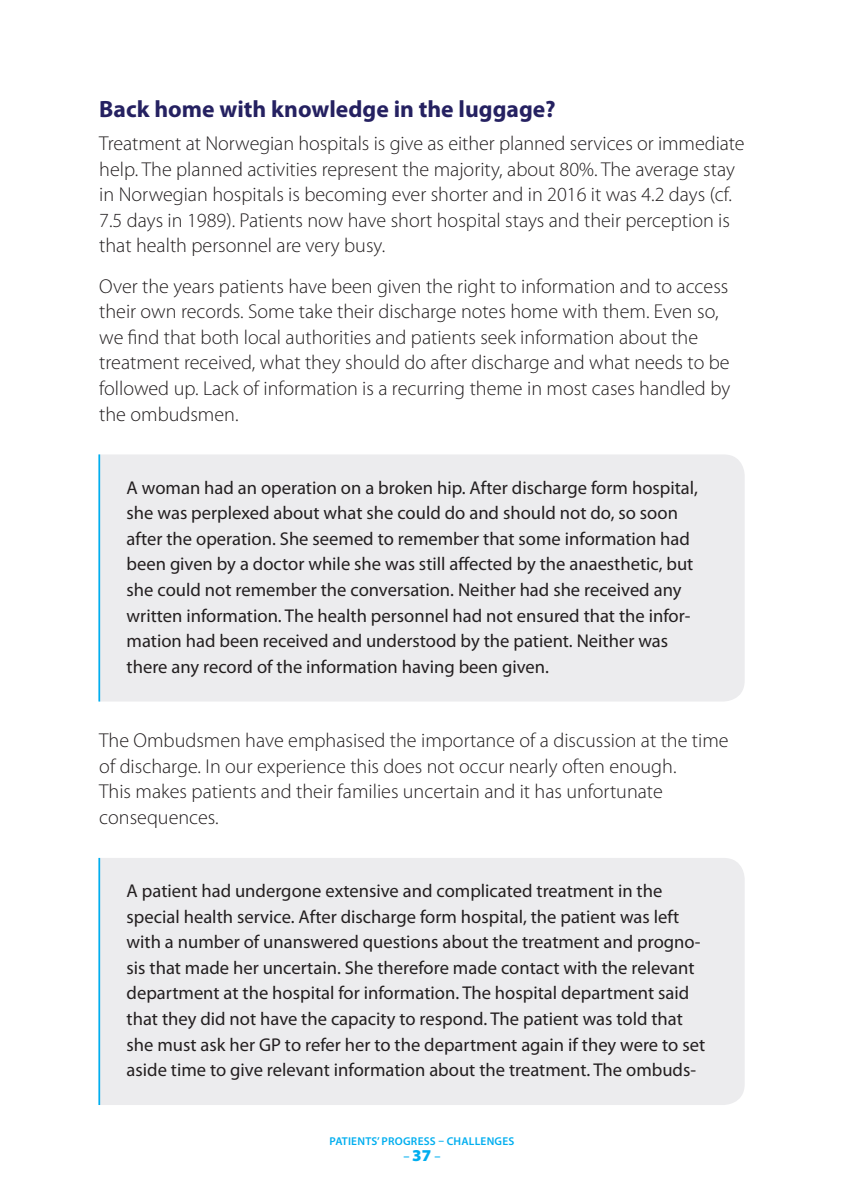
<style>
.page{position:relative;width:844px;height:1191px;background:#fff}
.page>*{position:absolute;margin:0;border:0;box-sizing:border-box;transform-origin:0 0}
.t1{font:700 23.62px "Myriad Pro";color:#252161}
.t2{font:300 20.12px/25.6px "Myriad Pro";color:#231f20}
.t3{font:18.55px/25.6px "Myriad Pro";color:#231f20}
.t4{font:600 12.25px "Myriad Pro";color:#00aeef}
.t5{font:600 11.38px "Myriad Pro";letter-spacing:.02em;color:#00aeef}
.s1{font-weight:900;font-size:16.62px}
</style>
<div class="page">
<div style="left:100px;top:454px;width:644px;height:247px;background:#ececee"></div>
<hr style="left:98px;top:454px;width:2px;height:247px;background:#00aeef">
<div style="left:100px;top:858px;width:644px;height:247px;background:#ececee"></div>
<hr style="left:98px;top:858px;width:2px;height:247px;background:#00aeef">
<p class="t1" style="left:99px;top:94px;width:458px">Back home with knowledge in the luggage?</p>
<p class="t2" style="left:99px;top:131px;width:646px">Treatment at Norwegian hospitals is give as either planned services or immediate help. The planned activities represent the majority, about 80%. The average stay in Norwegian hospitals is becoming ever shorter and in 2016 it was 4.2 days (cf.<br>7.5 days in 1989). Patients now have short hospital stays and their perception is that health personnel are very busy.</p>
<p class="t2" style="left:99px;top:273px;width:632px">Over the years patients have been given the right to information and to access their own records. Some take their discharge notes home with them. Even so, we find that both local authorities and patients seek information about the treatment received, what they should do after discharge and what needs to be followed up. Lack of information is a recurring theme in most cases handled by the ombudsmen.</p>
<p class="t3" style="left:126px;top:474px;width:572px">A woman had an operation on a broken hip. After discharge form hospital, she was perplexed about what she could do and should not do, so soon after the operation. She seemed to remember that some information had been given by a doctor while she was still affected by the anaesthetic, but she could not remember the conversation. Neither had she received any written information. The health personnel had not ensured that the infor&shy;mation had been received and understood by the patient. Neither was there any record of the information having been given.</p>
<p class="t2" style="left:99px;top:728px;width:630px">The Ombudsmen have emphasised the importance of a discussion at the time of discharge. In our experience this does not occur nearly often enough.<br>This makes patients and their families uncertain and it has unfortunate consequences.</p>
<p class="t3" style="left:126px;top:878px;width:580px">A patient had undergone extensive and complicated treatment in the special health service. After discharge form hospital, the patient was left with a number of unanswered questions about the treatment and progno&shy;sis that made her uncertain. She therefore made contact with the relevant department at the hospital for information. The hospital department said that they did not have the capacity to respond. The patient was told that she must ask her GP to refer her to the department again if they were to set aside time to give relevant information about the treatment. The ombuds-</p>
<p class="t5" style="left:329px;top:1134px;width:186px">PATIENTS’ PROGRESS – CHALLENGES</p>
<p class="t4" style="left:403px;top:1149px;width:39px">– <span class="s1">37</span> –</p>
</div>
